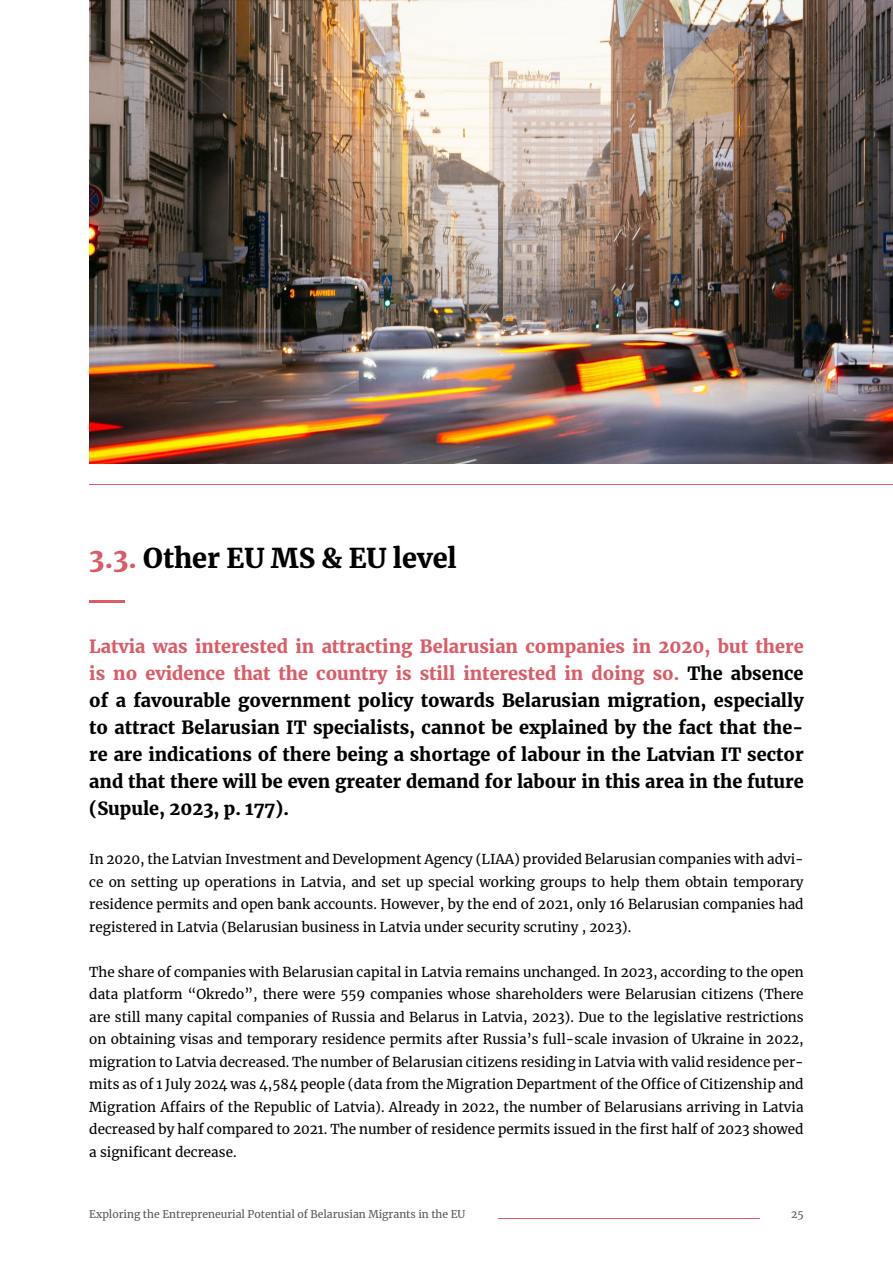
<style>
.page{position:relative;width:893px;height:1263px;background:#fff}
.page>*{position:absolute;margin:0;border:0;box-sizing:border-box;transform-origin:0 0}
.t1{font:900 27px "Merriweather";color:#000}
.t2{font:900 18px/27px "Merriweather";color:#000;text-align:justify}
.t3{font:13.5px/22.5px "Merriweather";color:#000;text-align:justify}
.t4{font:10.5px "Merriweather";color:#575654}
.s1{color:#d95c66}
</style>
<div class="page">
<img style="left:89px;top:0;width:804px;height:463px">
<hr style="left:89px;top:600px;width:36px;height:3px;background:#d95c66">
<hr style="left:89px;top:485px;width:804px;height:1px;background:#d95c66">
<hr style="left:498px;top:1218px;width:262px;height:1px;background:#d95c66">
<h1 class="t1" style="left:89px;top:539px;width:369px"><span class="s1">3.3.</span> Other EU MS &amp; EU level</h1>
<p class="t2" style="left:89px;top:632px;width:716px"><span class="s1">Latvia was interested in attracting Belarusian companies in 2020, but there is no evidence that the country is still interested in doing so.</span> The absence of a favourable government policy towards Belarusian migration, especially to attract Belarusian IT specialists, cannot be explained by the fact that the&shy;re are indications of there being a shortage of labour in the Latvian IT sector and that there will be even greater demand for labour in this area in the future (Supule, 2023, p. 177).</p>
<p class="t3" style="left:89px;top:848px;width:716px">In 2020, the Latvian Investment and Development Agency (LIAA) provided Belarusian companies with advi&shy;ce on setting up operations in Latvia, and set up special working groups to help them obtain temporary residence permits and open bank accounts. However, by the end of 2021, only 16 Belarusian companies had registered in Latvia (Belarusian business in Latvia under security scrutiny , 2023).</p>
<p class="t3" style="left:89px;top:960px;width:716px">The share of companies with Belarusian capital in Latvia remains unchanged. In 2023, according to the open data platform “Okredo”, there were 559 companies whose shareholders were Belarusian citizens (There are still many capital companies of Russia and Belarus in Latvia, 2023). Due to the legislative restrictions on obtaining visas and temporary residence permits after Russia’s full-scale invasion of Ukraine in 2022, migration to Latvia decreased. The number of Belarusian citizens residing in Latvia with valid residence per&shy;mits as of 1 July 2024 was 4,584 people (data from the Migration Department of the Office of Citizenship and Migration Affairs of the Republic of Latvia). Already in 2022, the number of Belarusians arriving in Latvia decreased by half compared to 2021. The number of residence permits issued in the first half of 2023 showed a significant decrease.</p>
<p class="t4" style="left:89px;top:1207px;width:378px">Exploring the Entrepreneurial Potential of Belarusian Migrants in the EU</p>
<p class="t4" style="left:791px;top:1207px;width:14px">25</p>
</div>
